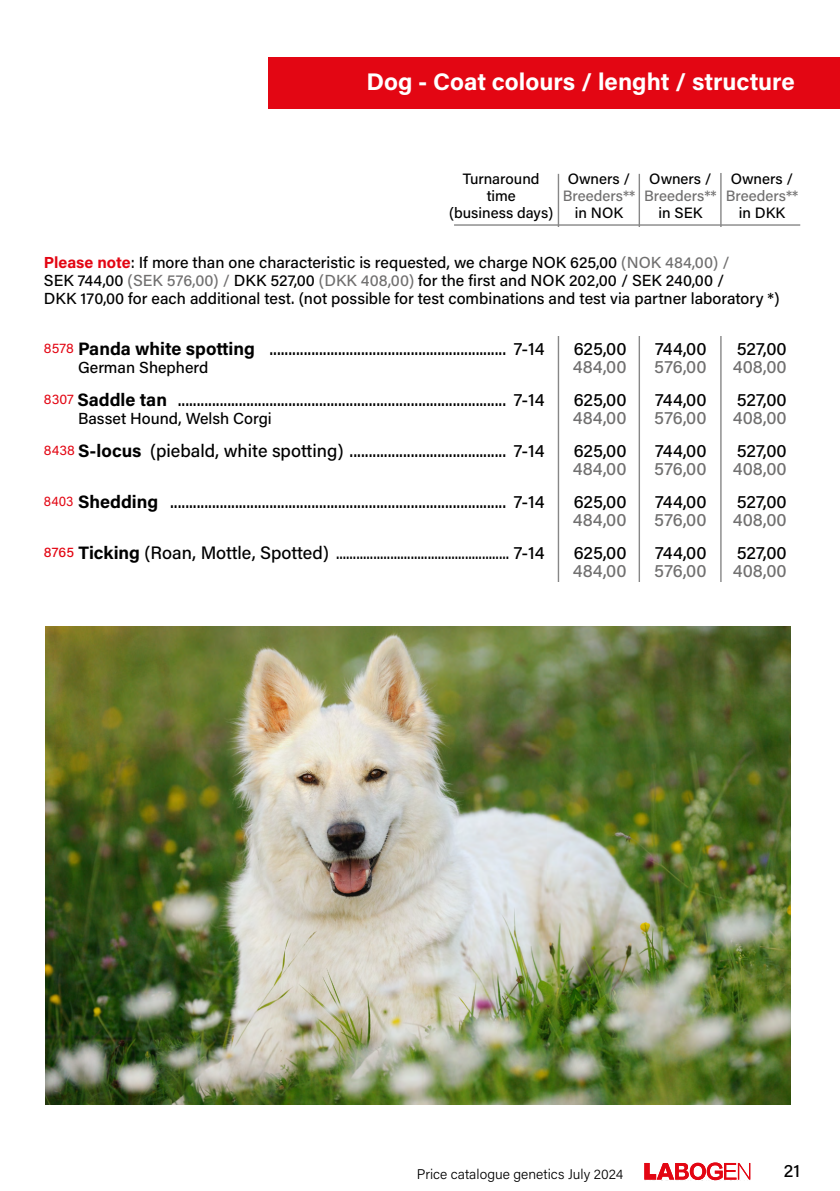
<style>
.page{position:relative;width:840px;height:1191px;background:#fff}
.page>*{position:absolute;margin:0;border:0;box-sizing:border-box;transform-origin:0 0}
.t1{font:700 24px "Acumin Pro";color:#fff}
.t2{font:500 18px "Acumin Pro";color:#000}
.t3{font:500 18px "Acumin Pro";letter-spacing:.005em;color:#706f6f}
.t4{font:500 16px/18px "Acumin Pro";color:#000}
.t5{font:500 15px/17px "Acumin Pro";color:#000;text-align:center}
.t6{font:500 15px "Acumin Pro";color:#706f6f}
.t7{font:300 14px "Acumin Pro";color:#000}
.s1{font-weight:700;color:#e30613}
.s2{color:#706f6f}
.s3{font-weight:400;font-size:14px;color:#e30613}
.s4{font-weight:700}
.s5{font-size:14px;color:#e30613}
.s6{font-weight:700;font-size:18px}
.s7{font-size:18px}
</style>
<div class="page">
<svg style="left:644px;top:1162px;width:105px;height:18px"></svg>
<hr style="left:454px;top:224px;width:345px;height:2px;background:#878787">
<div style="left:268px;top:57px;width:571px;height:52px;background:#e30613"></div>
<hr style="left:557px;top:174px;width:2px;height:930px;background:#878787">
<hr style="left:638px;top:174px;width:1px;height:930px;background:#878787">
<hr style="left:719px;top:173px;width:2px;height:930px;background:#878787">
<div style="left:538px;top:582px;width:210px;height:528px;background:#fff"></div>
<div style="left:503px;top:227px;width:242px;height:109px;background:#fff"></div>
<img style="left:45px;top:626px;width:744px;height:478px">
<h1 class="t1" style="left:366px;top:64px;width:429px">Dog - Coat colours / lenght / structure</h1>
<p class="t5" style="left:449px;top:169px;width:106px">Turnaround time<br>(business days)</p>
<p class="t5" style="left:567px;top:169px;width:64px">Owners /</p>
<p class="t6" style="left:562px;top:185px;width:74px">Breeders**</p>
<p class="t5" style="left:574px;top:203px;width:50px">in NOK</p>
<p class="t5" style="left:649px;top:169px;width:64px">Owners /</p>
<p class="t6" style="left:643px;top:185px;width:74px">Breeders**</p>
<p class="t5" style="left:658px;top:203px;width:45px">in SEK</p>
<p class="t5" style="left:730px;top:169px;width:64px">Owners /</p>
<p class="t6" style="left:725px;top:185px;width:74px">Breeders**</p>
<p class="t5" style="left:738px;top:203px;width:48px">in DKK</p>
<p class="t4" style="left:44px;top:253px;width:736px"><span class="s1">Please note</span>: If more than one characteristic is requested, we charge NOK 625,00 <span class="s2">(NOK 484,00) /<br></span>SEK 744,00 <span class="s2">(SEK 576,00) /</span> DKK 527,00 <span class="s2">(DKK 408,00)</span> for the first and NOK 202,00 / SEK 240,00 /<br>DKK 170,00 for each additional test. (not possible for test combinations and test via partner laboratory *)</p>
<p class="t2" style="left:44px;top:336px;width:502px"><span class="s3">8578</span> <span class="s4">Panda white spotting</span> .............................................................. 7-14</p>
<p class="t2" style="left:573px;top:336px;width:54px">625,00</p>
<p class="t2" style="left:654px;top:336px;width:53px">744,00</p>
<p class="t2" style="left:736px;top:336px;width:52px">527,00</p>
<p class="t4" style="left:78px;top:358px;width:132px">German Shepherd</p>
<p class="t3" style="left:572px;top:354px;width:55px">484,00</p>
<p class="t3" style="left:654px;top:354px;width:54px">576,00</p>
<p class="t3" style="left:732px;top:354px;width:56px">408,00</p>
<p class="t2" style="left:44px;top:387px;width:502px"><span class="s3">8307</span> <span class="s4">Saddle tan</span> ...................................................................................... 7-14</p>
<p class="t2" style="left:573px;top:387px;width:54px">625,00</p>
<p class="t2" style="left:654px;top:387px;width:53px">744,00</p>
<p class="t2" style="left:736px;top:387px;width:52px">527,00</p>
<p class="t4" style="left:78px;top:409px;width:195px">Basset Hound, Welsh Corgi</p>
<p class="t3" style="left:572px;top:405px;width:55px">484,00</p>
<p class="t3" style="left:654px;top:405px;width:54px">576,00</p>
<p class="t3" style="left:732px;top:405px;width:56px">408,00</p>
<p class="t2" style="left:44px;top:438px;width:501px"><span class="s3">8438</span> <span class="s4">S-locus</span> (piebald, white spotting) ......................................... 7-14</p>
<p class="t2" style="left:573px;top:438px;width:54px">625,00</p>
<p class="t2" style="left:654px;top:438px;width:53px">744,00</p>
<p class="t2" style="left:736px;top:438px;width:52px">527,00</p>
<p class="t3" style="left:572px;top:456px;width:55px">484,00</p>
<p class="t3" style="left:654px;top:456px;width:54px">576,00</p>
<p class="t3" style="left:732px;top:456px;width:56px">408,00</p>
<p class="t2" style="left:44px;top:489px;width:502px"><span class="s3">8403</span> <span class="s4">Shedding</span> ........................................................................................ 7-14</p>
<p class="t2" style="left:573px;top:489px;width:54px">625,00</p>
<p class="t2" style="left:654px;top:489px;width:53px">744,00</p>
<p class="t2" style="left:736px;top:489px;width:52px">527,00</p>
<p class="t3" style="left:572px;top:507px;width:55px">484,00</p>
<p class="t3" style="left:654px;top:507px;width:54px">576,00</p>
<p class="t3" style="left:732px;top:507px;width:56px">408,00</p>
<p class="t4" style="left:44px;top:544px;width:502px"><span class="s5">8765</span> <span class="s6">Ticking</span> <span class="s7">(Roan, Mottle, Spotted)</span> ................................................... <span class="s7">7-14</span></p>
<p class="t2" style="left:573px;top:540px;width:54px">625,00</p>
<p class="t2" style="left:654px;top:540px;width:53px">744,00</p>
<p class="t2" style="left:736px;top:540px;width:52px">527,00</p>
<p class="t3" style="left:572px;top:558px;width:55px">484,00</p>
<p class="t3" style="left:654px;top:558px;width:54px">576,00</p>
<p class="t3" style="left:732px;top:558px;width:56px">408,00</p>
<p class="t7" style="left:417px;top:1164px;width:208px">Price catalogue genetics July 2024</p>
<p class="t2" style="left:783px;top:1158px;width:18px">21</p>
</div>
